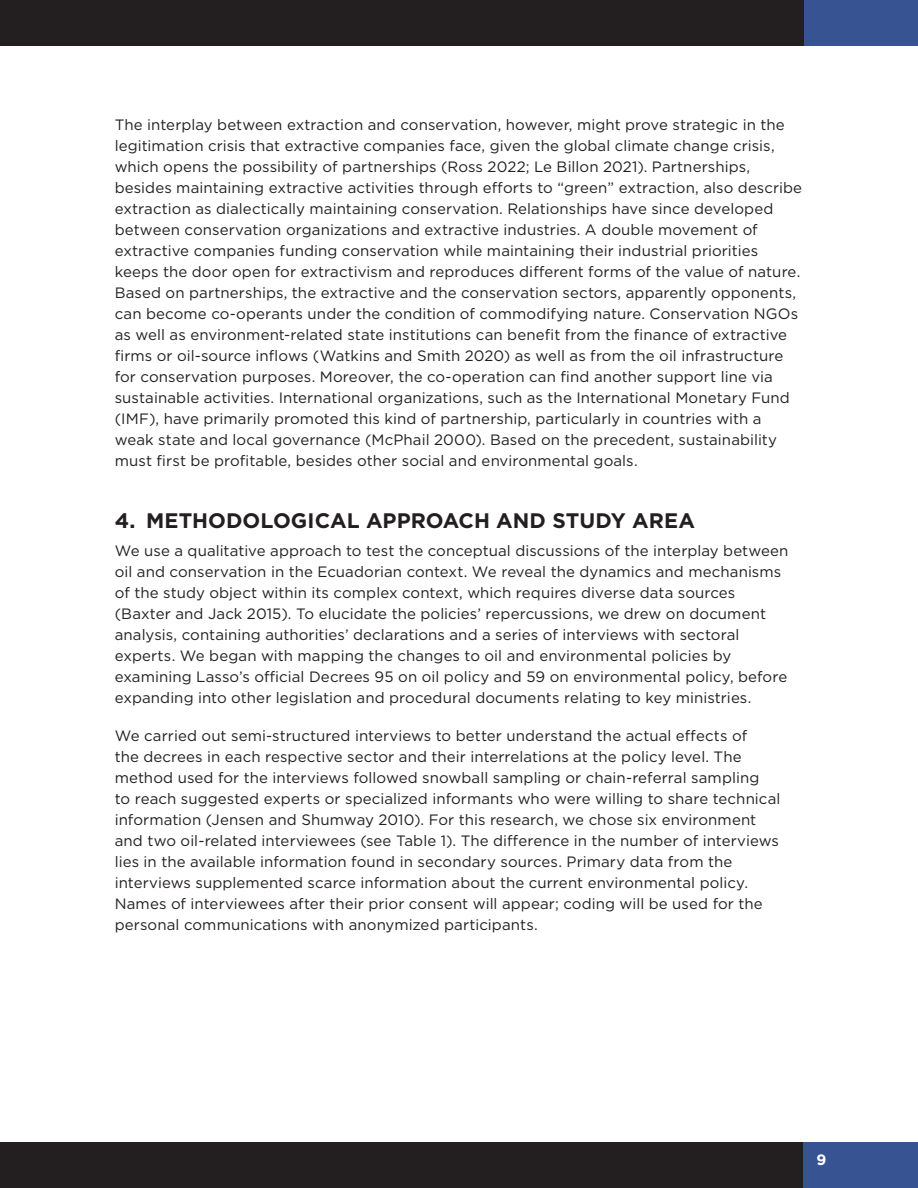
<style>
.page{position:relative;width:918px;height:1188px;background:#fff}
.page>*{position:absolute;margin:0;border:0;box-sizing:border-box;transform-origin:0 0}
.t1{font:700 21px "Gotham";color:#231f20}
.t2{font:15px/21px "Gotham";letter-spacing:.005em;color:#231f20}
.t3{font:700 15px "Gotham";color:#fff}
</style>
<div class="page">
<div style="left:802px;top:1143px;width:116px;height:45px;background:#375392"></div>
<div style="left:803px;top:0;width:115px;height:45px;background:#375392"></div>
<div style="left:0;top:1143px;width:802px;height:45px;background:#231f20"></div>
<div style="left:0;top:0;width:803px;height:45px;background:#231f20"></div>
<p class="t2" style="left:115px;top:114px;width:689px">The interplay between extraction and conservation, however, might prove strategic in the legitimation crisis that extractive companies face, given the global climate change crisis, which opens the possibility of partnerships (Ross 2022; Le Billon 2021). Partnerships, besides maintaining extractive activities through efforts to “green” extraction, also describe extraction as dialectically maintaining conservation. Relationships have since developed between conservation organizations and extractive industries. A double movement of extractive companies funding conservation while maintaining their industrial priorities keeps the door open for extractivism and reproduces different forms of the value of nature.<br>Based on partnerships, the extractive and the conservation sectors, apparently opponents, can become co-operants under the condition of commodifying nature. Conservation NGOs as well as environment-related state institutions can benefit from the finance of extractive firms or oil-source inflows (Watkins and Smith 2020) as well as from the oil infrastructure for conservation purposes. Moreover, the co-operation can find another support line via sustainable activities. International organizations, such as the International Monetary Fund (IMF), have primarily promoted this kind of partnership, particularly in countries with a weak state and local governance (McPhail 2000). Based on the precedent, sustainability must first be profitable, besides other social and environmental goals.</p>
<h1 class="t1" style="left:115px;top:507px;width:582px">4. METHODOLOGICAL APPROACH AND STUDY AREA</h1>
<p class="t2" style="left:115px;top:540px;width:675px">We use a qualitative approach to test the conceptual discussions of the interplay between oil and conservation in the Ecuadorian context. We reveal the dynamics and mechanisms of the study object within its complex context, which requires diverse data sources (Baxter and Jack 2015). To elucidate the policies’ repercussions, we drew on document analysis, containing authorities’ declarations and a series of interviews with sectoral experts. We began with mapping the changes to oil and environmental policies by examining Lasso’s official Decrees 95 on oil policy and 59 on environmental policy, before expanding into other legislation and procedural documents relating to key ministries.</p>
<p class="t2" style="left:115px;top:725px;width:667px">We carried out semi-structured interviews to better understand the actual effects of<br>the decrees in each respective sector and their interrelations at the policy level. The method used for the interviews followed snowball sampling or chain-referral sampling<br>to reach suggested experts or specialized informants who were willing to share technical information (Jensen and Shumway 2010). For this research, we chose six environment and two oil-related interviewees (see Table 1). The difference in the number of interviews lies in the available information found in secondary sources. Primary data from the interviews supplemented scarce information about the current environmental policy.<br>Names of interviewees after their prior consent will appear; coding will be used for the personal communications with anonymized participants.</p>
<p class="t3" style="left:817px;top:1150px;width:11px">9</p>
</div>
